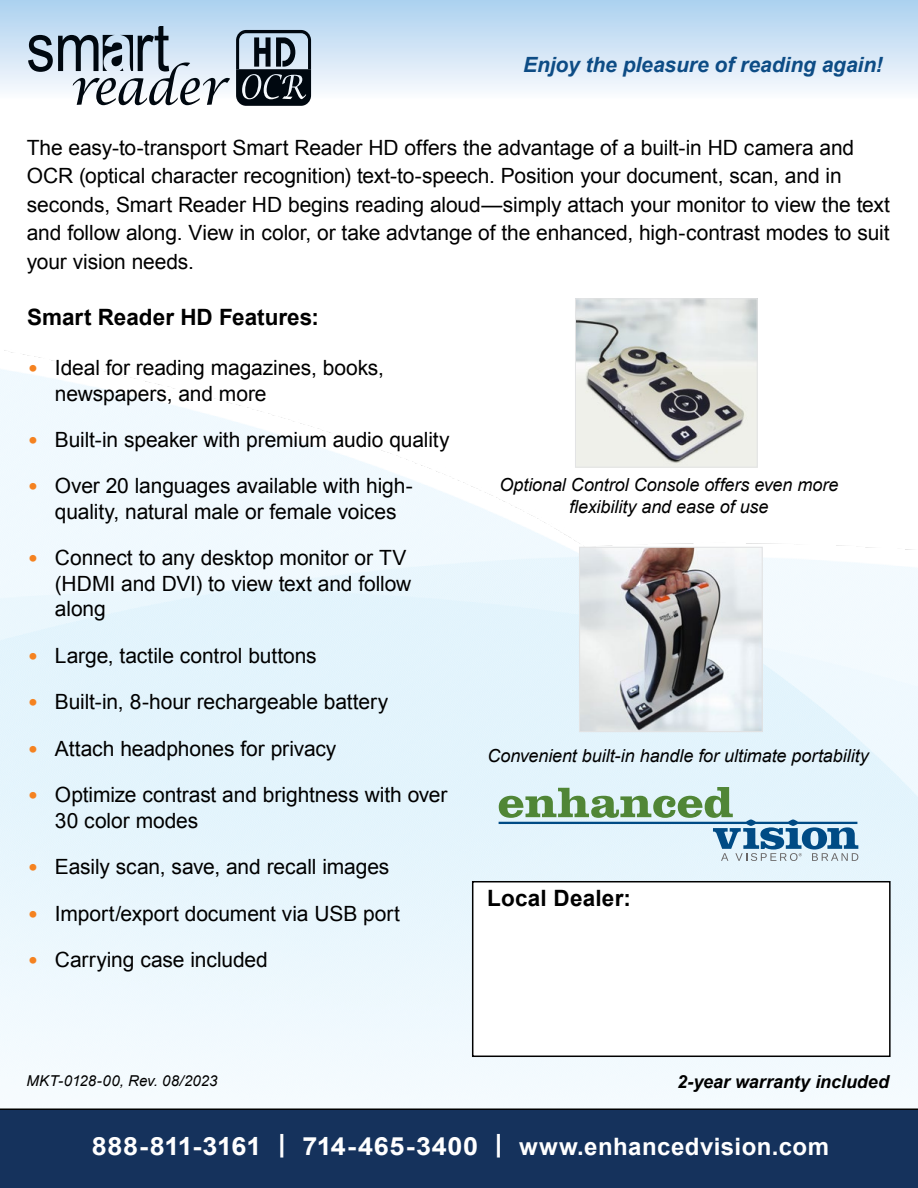
<style>
.page{position:relative;width:918px;height:1188px;background:#fff}
.page>*{position:absolute;margin:0;border:0;box-sizing:border-box;transform-origin:0 0}
.t1{font:700 25.05px "Arial";letter-spacing:.01em;color:#fff;scale:1.08 1}
.t2{font:700 22.5px "Arial";color:#000}
.t3{font:21px/25.5px "Arial";letter-spacing:-.005em;color:#000}
.t4{font:italic 700 21px "Arial";letter-spacing:-.005em;color:#0d4c85}
.t5{font:italic 18px/21.6px "Arial";letter-spacing:-.005em;color:#000;text-align:center}
.t6{font:italic 700 18px "Arial";color:#000}
.t7{font:italic 15px "Arial";letter-spacing:.005em;color:#000}
.s1{font-family:"Americana Std";color:#f58220}
.s2{font-size:24px}
</style>
<div class="page">
<div style="left:0;top:1108px;width:918px;height:80px;background:#15325c"></div>
<div style="left:472px;top:881px;width:419px;height:176px;border:2px solid #000"></div>
<div style="left:0;top:0;width:918px;height:98px;background:linear-gradient(to bottom,#abd0ef,#f9fafd)"></div>
<svg style="left:499px;top:787px;width:359px;height:74px;background:#b9d4d6"></svg>
<svg style="left:236px;top:30px;width:75px;height:76px;background:#58636d"></svg>
<svg style="left:28px;top:26px;width:202px;height:79px"></svg>
<img style="left:577px;top:300px;width:179px;height:166px">
<div style="left:575px;top:298px;width:183px;height:170px;border:1px solid #e2e3e4"></div>
<img style="left:581px;top:549px;width:180px;height:181px">
<div style="left:579px;top:547px;width:184px;height:185px;border:1px solid #e2e3e4"></div>
<p class="t4" style="left:523px;top:51px;width:361px">Enjoy the pleasure of reading again!</p>
<p class="t3" style="left:27px;top:133px;width:865px;line-height:28.5px">The easy-to-transport Smart Reader HD offers the advantage of a built-in HD camera and OCR (optical character recognition) text-to-speech. Position your document, scan, and in seconds, Smart Reader HD begins reading aloud—simply attach your monitor to view the text and follow along. View in color, or take advtange of the enhanced, high-contrast modes to suit your vision needs.</p>
<p class="t2" style="left:27px;top:302px;width:293px">Smart Reader HD Features:</p>
<p class="t3" style="left:55px;top:355px;width:331px;text-indent:-27px"><span class="s1">•</span> Ideal for reading magazines, books, newspapers, and more</p>
<p class="t3" style="left:28px;top:427px;width:423px"><span class="s1">•</span> Built-in speaker with premium audio quality</p>
<p class="t3" style="left:28px;top:474px;width:386px;text-align:center"><span class="s1">•</span> Over 20 languages available with high&shy;quality, natural male or female voices</p>
<p class="t3" style="left:55px;top:546px;width:358px;text-indent:-27px"><span class="s1">•</span> Connect to any desktop monitor or TV (HDMI and DVI) to view text and follow along</p>
<p class="t3" style="left:28px;top:643px;width:290px"><span class="s1">•</span> Large, tactile control buttons</p>
<p class="t3" style="left:28px;top:690px;width:362px"><span class="s1">•</span> Built-in, 8-hour rechargeable battery</p>
<p class="t3" style="left:28px;top:736px;width:310px"><span class="s1">•</span> Attach headphones for privacy</p>
<p class="t3" style="left:55px;top:783px;width:394px;text-indent:-27px"><span class="s1">•</span> Optimize contrast and brightness with over<br>30 color modes</p>
<p class="t3" style="left:28px;top:855px;width:363px"><span class="s1">•</span> Easily scan, save, and recall images</p>
<p class="t3" style="left:28px;top:901px;width:374px"><span class="s1">•</span> Import/export document via USB port</p>
<p class="t3" style="left:28px;top:948px;width:241px"><span class="s1">•</span> Carrying case included</p>
<p class="t5" style="left:499px;top:475px;width:340px">Optional Control Console offers even more flexibility and ease of use</p>
<p class="t5" style="left:487px;top:745px;width:383px">Convenient built-in handle for ultimate portability</p>
<p class="t2" style="left:487px;top:883px;width:145px">Local Dealer:</p>
<p class="t7" style="left:26px;top:1071px;width:193px">MKT-0128-00, Rev. 08/2023</p>
<p class="t6" style="left:677px;top:1070px;width:213px">2-year warranty included</p>
<p class="t1" style="left:92px;top:1129px;width:684px">888-811-3161 | 714-465-3400 | <span class="s2">www.enhancedvision.com</span></p>
</div>
